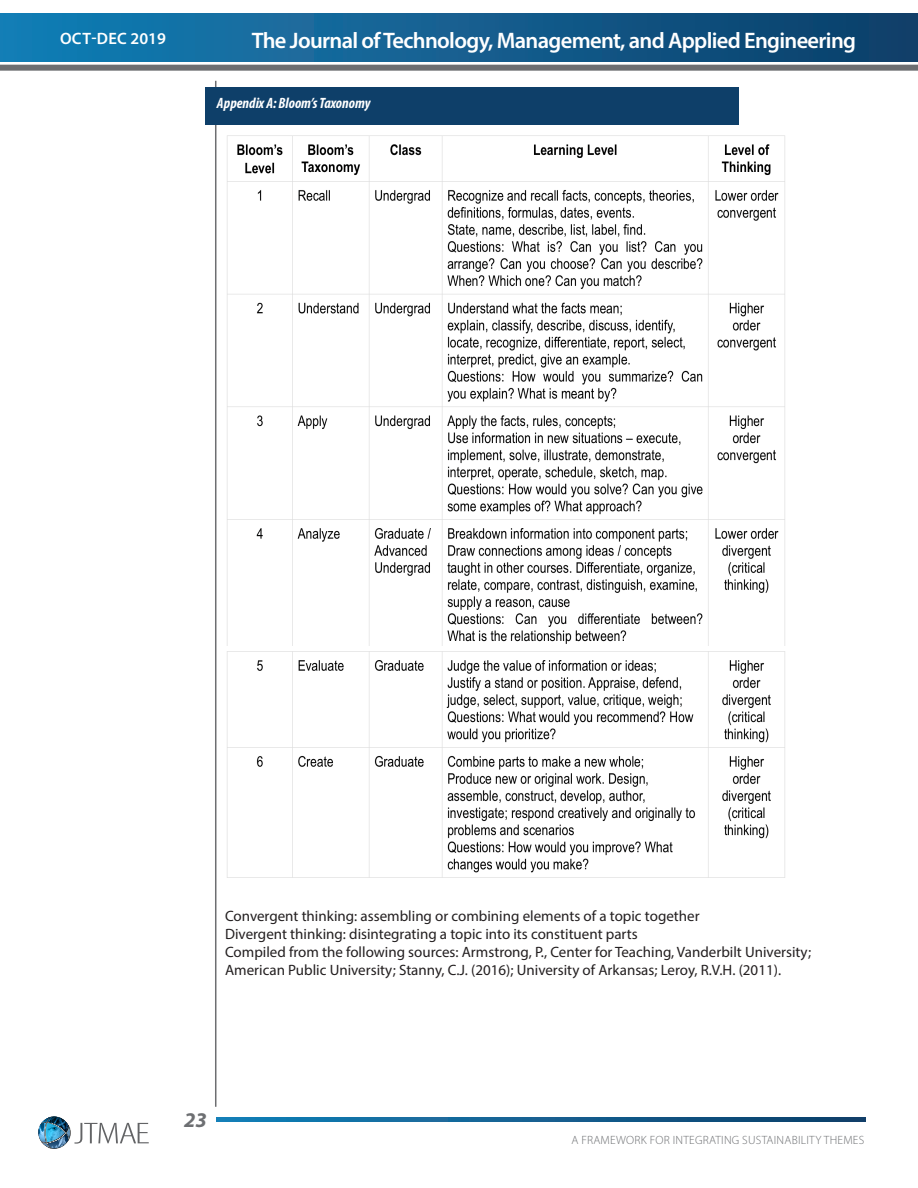
<style>
.page{position:relative;width:918px;height:1188px;background:#fff}
.page>*{position:absolute;margin:0;border:0;box-sizing:border-box;transform-origin:0 0}
.t1{font:600 22.5px "Myriad Pro";letter-spacing:-.03em;color:#fff}
.t2{font:italic 700 21px "Myriad Pro";color:#6d6f72}
.t3{font:600 16.5px "Myriad Pro";letter-spacing:.02em;color:#fff}
.t4{font:15px "Myriad Pro";color:#231f20}
.t5{font:italic 700 condensed 15px "Myriad Pro";color:#fff}
.t6{font:300 12px "Myriad Pro";letter-spacing:.02em;color:#6d6f72}
.t7{font:6px "Myriad Pro";letter-spacing:-.01em;color:#413f41}
</style>
<div class="page">
<div style="left:0;top:65px;width:918px;height:6px;background:#6d6e71"></div>
<svg style="left:216px;top:1117px;width:649px;height:5px;background:#115f90"></svg>
<div style="left:0;top:14px;width:918px;height:48px;background:linear-gradient(to right,#157fb6,#0e3e69)"></div>
<hr style="left:917px;top:14px;width:1px;height:48px;background:#113f69">
<hr style="left:215px;top:81px;width:1px;height:1026px;background:#6d6e71">
<svg style="left:38px;top:1117px;width:111px;height:31px"></svg>
<img style="left:227px;top:135px;width:558px;height:511px">
<img style="left:227px;top:651px;width:558px;height:227px">
<div style="left:206px;top:87px;width:533px;height:38px;background:#0e3f69"></div>
<p class="t3" style="left:60px;top:28px;width:107px">OCT-DEC 2019</p>
<p class="t1" style="left:252px;top:27px;width:606px">The Journal of Technology, Management, and Applied Engineering</p>
<p class="t5" style="left:217px;top:93px;width:155px">Appendix A: Bloom’s Taxonomy</p>
<p class="t4" style="left:225px;top:907px;width:476px">Convergent thinking: assembling or combining elements of a topic together</p>
<p class="t4" style="left:225px;top:925px;width:414px">Divergent thinking: disintegrating a topic into its constituent parts</p>
<p class="t4" style="left:225px;top:943px;width:588px">Compiled from the following sources: Armstrong, P., Center for Teaching, Vanderbilt University;</p>
<p class="t4" style="left:225px;top:961px;width:557px">American Public University; Stanny, C.J. (2016); University of Arkansas; Leroy, R.V.H. (2011).</p>
<p class="t2" style="left:184px;top:1106px;width:24px">23</p>
<p class="t7" style="left:164px;top:1119px;width:36px">The Journal of</p>
<p class="t6" style="left:571px;top:1134px;width:294px">A FRAMEWORK FOR INTEGRATING SUSTAINABILITY THEMES</p>
</div>
